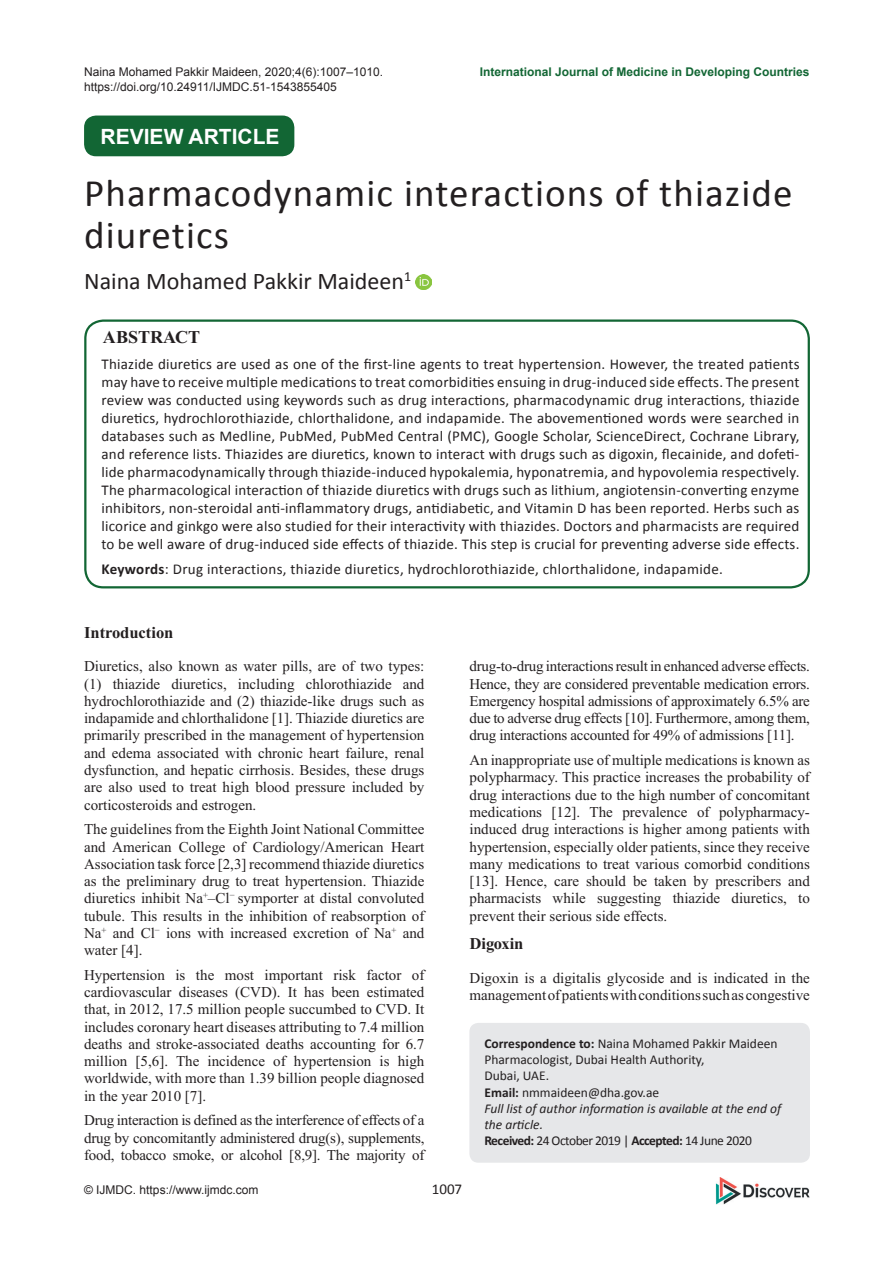
<style>
.page{position:relative;width:894px;height:1263px;background:#fff}
.page>*{position:absolute;margin:0;border:0;box-sizing:border-box;transform-origin:0 0}
.t1{font:39px/42px "Calibri";letter-spacing:.03em;color:#231f20}
.t2{font:24px "Calibri";color:#231f20}
.t3{font:700 21px "Arial";color:#fff}
.t4{font:700 18px "Times New Roman";color:#231f20}
.t5{font:700 16.5px "Times New Roman";color:#231f20}
.t6{font:15px/17.2px "Times New Roman";color:#231f20;text-align:justify}
.t7{font:15px/18px "Calibri";letter-spacing:.02em;color:#231f20;text-align:justify}
.t8{font:13.5px/16.2px "Calibri";color:#231f20}
.t9{font:12px/14.4px "Arial";color:#231f20}
.t10{font:700 12px "Arial";color:#126634}
.s1{font-weight:700}
.s2{font-style:italic}
</style>
<div class="page">
<img style="left:715px;top:1177px;width:94px;height:27px">
<img style="left:415px;top:274px;width:16px;height:16px">
<div style="left:84px;top:319px;width:725px;height:269px;border:2px solid #126634;border-radius:18px"></div>
<div style="left:469px;top:1023px;width:340px;height:139px;background:#e6e7e9;border-radius:9px"></div>
<div style="left:84px;top:115px;width:210px;height:41px;background:#126634;border-radius:12px"></div>
<p class="t9" style="left:84px;top:65px;width:300px">Naina Mohamed Pakkir Maideen, 2020;4(6):1007–1010. https://doi.org/10.24911/IJMDC.51-1543855405</p>
<h3 class="t3" style="left:100px;top:122px;width:180px">REVIEW ARTICLE</h3>
<p class="t10" style="left:479px;top:64px;width:331px">International Journal of Medicine in Developing Countries</p>
<h1 class="t1" style="left:84px;top:170px;width:709px">Pharmacodynamic interactions of thiazide diuretics</h1>
<h2 class="t2" style="left:84px;top:266px;width:328px">Naina Mohamed Pakkir Maideen<sup>1</sup></h2>
<p class="t4" style="left:103px;top:327px;width:99px">ABSTRACT</p>
<p class="t7" style="left:101px;top:354px;width:699px">Thiazide diuretics are used as one of the first-line agents to treat hypertension. However, the treated patients may have to receive multiple medications to treat comorbidities ensuing in drug-induced side effects. The present review was conducted using keywords such as drug interactions, pharmacodynamic drug interactions, thiazide diuretics, hydrochlorothiazide, chlorthalidone, and indapamide. The abovementioned words were searched in databases such as Medline, PubMed, PubMed Central (PMC), Google Scholar, ScienceDirect, Cochrane Library, and reference lists. Thiazides are diuretics, known to interact with drugs such as digoxin, flecainide, and dofeti&shy;lide pharmacodynamically through thiazide-induced hypokalemia, hyponatremia, and hypovolemia respectively.<br>The pharmacological interaction of thiazide diuretics with drugs such as lithium, angiotensin-converting enzyme inhibitors, non-steroidal anti-inflammatory drugs, antidiabetic, and Vitamin D has been reported. Herbs such as licorice and ginkgo were also studied for their interactivity with thiazides. Doctors and pharmacists are required to be well aware of drug-induced side effects of thiazide. This step is crucial for preventing adverse side effects.</p>
<p class="t7" style="left:101px;top:559px;width:622px"><span class="s1">Keywords</span>: Drug interactions, thiazide diuretics, hydrochlorothiazide, chlorthalidone, indapamide.</p>
<p class="t5" style="left:84px;top:623px;width:91px">Introduction</p>
<p class="t6" style="left:84px;top:657px;width:342px">Diuretics, also known as water pills, are of two types: (1) thiazide diuretics, including chlorothiazide and hydrochlorothiazide and (2) thiazide-like drugs such as indapamide and chlorthalidone [1]. Thiazide diuretics are primarily prescribed in the management of hypertension and edema associated with chronic heart failure, renal dysfunction, and hepatic cirrhosis. Besides, these drugs are also used to treat high blood pressure included by corticosteroids and estrogen.</p>
<p class="t6" style="left:84px;top:820px;width:342px">The guidelines from the Eighth Joint National Committee and American College of Cardiology/American Heart Association task force [2,3] recommend thiazide diuretics as the preliminary drug to treat hypertension. Thiazide diuretics inhibit Na<sup>+</sup>–Cl<sup>−</sup> symporter at distal convoluted tubule. This results in the inhibition of reabsorption of Na<sup>+</sup> and Cl<sup>−</sup> ions with increased excretion of Na<sup>+</sup> and water [4].</p>
<p class="t6" style="left:84px;top:966px;width:342px">Hypertension is the most important risk factor of cardiovascular diseases (CVD). It has been estimated that, in 2012, 17.5 million people succumbed to CVD. It includes coronary heart diseases attributing to 7.4 million deaths and stroke-associated deaths accounting for 6.7 million [5,6]. The incidence of hypertension is high worldwide, with more than 1.39 billion people diagnosed in the year 2010 [7].</p>
<p class="t6" style="left:84px;top:1111px;width:342px">Drug interaction is defined as the interference of effects of a drug by concomitantly administered drug(s), supplements, food, tobacco smoke, or alcohol [8,9]. The majority of</p>
<p class="t6" style="left:469px;top:657px;width:342px">drug-to-drug interactions result in enhanced adverse effects.<br>Hence, they are considered preventable medication errors.<br>Emergency hospital admissions of approximately 6.5% are due to adverse drug effects [10]. Furthermore, among them, drug interactions accounted for 49% of admissions [11].</p>
<p class="t6" style="left:469px;top:751px;width:342px">An inappropriate use of multiple medications is known as polypharmacy. This practice increases the probability of drug interactions due to the high number of concomitant medications [12]. The prevalence of polypharmacy&shy;induced drug interactions is higher among patients with hypertension, especially older patients, since they receive many medications to treat various comorbid conditions [13]. Hence, care should be taken by prescribers and pharmacists while suggesting thiazide diuretics, to prevent their serious side effects.</p>
<p class="t5" style="left:469px;top:934px;width:55px">Digoxin</p>
<p class="t6" style="left:469px;top:969px;width:342px">Digoxin is a digitalis glycoside and is indicated in the management of patients with conditions such as congestive</p>
<p class="t8" style="left:484px;top:1034px;width:298px"><span class="s1">Correspondence to:</span> Naina Mohamed Pakkir Maideen Pharmacologist, Dubai Health Authority,<br>Dubai, UAE.<br><span class="s1">Email:</span> nmmaideen@dha.gov.ae<br><span class="s2">Full list of author information is available at the end of the article.<br></span><span class="s1">Received:</span> 24 October 2019 | <span class="s1">Accepted:</span> 14 June 2020</p>
<p class="t9" style="left:84px;top:1182px;width:176px">© IJMDC. https://www.ijmdc.com</p>
<p class="t7" style="left:431px;top:1179px;width:32px">1007</p>
</div>
